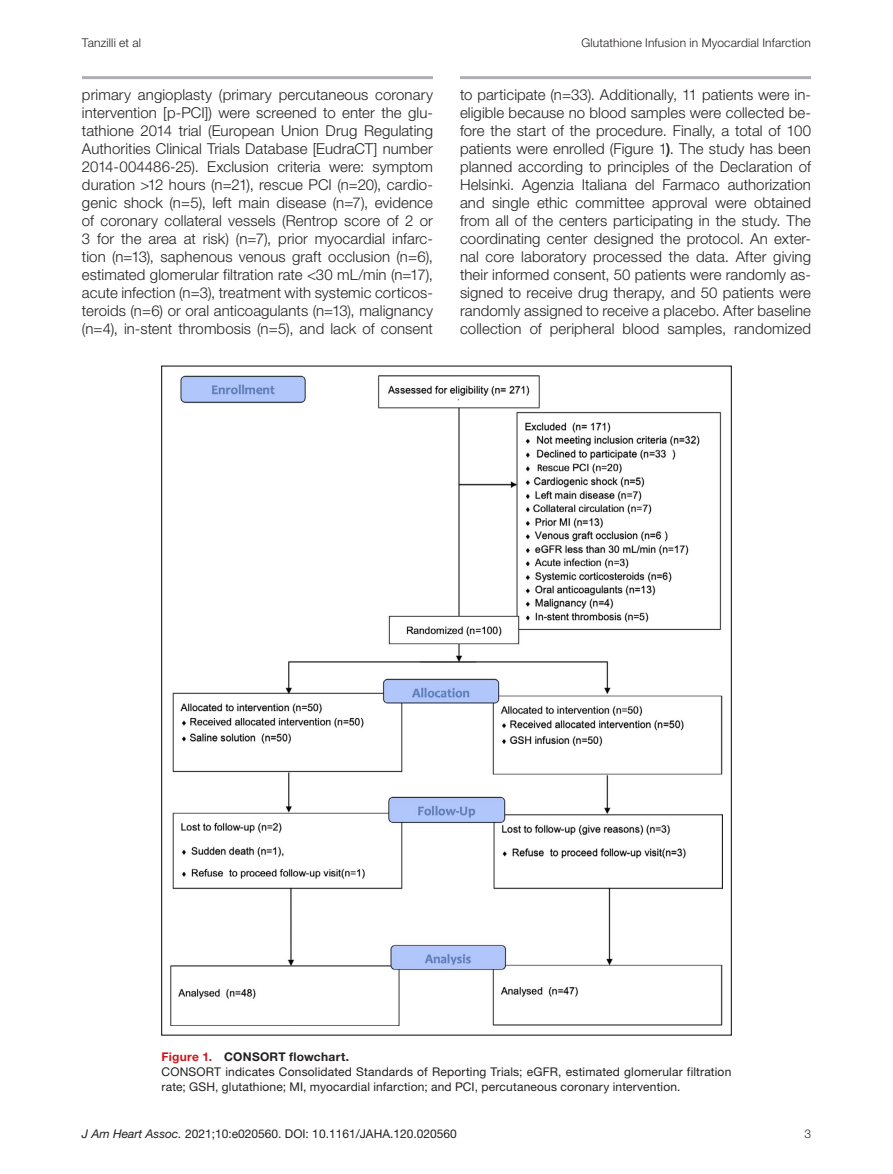
<style>
.page{position:relative;width:893px;height:1174px;background:#fff}
.page>*{position:absolute;margin:0;border:0;box-sizing:border-box;transform-origin:0 0}
.t1{font:300 15px/18px "Helvetica Neue LT Std";letter-spacing:.005em;color:#231f20;text-align:justify}
.t2{font:12px/15px "Helvetica Neue LT Std";letter-spacing:.01em;color:#231f20}
.t3{font:300 12px "Helvetica Neue LT Std";letter-spacing:.015em;color:#231f20}
.s1{font-weight:500}
.s2{font-weight:700;color:#cd151d}
.s3{font-weight:700}
.s4{font-style:italic}
</style>
<div class="page">
<img style="left:170px;top:376px;width:553px;height:649px">
<hr style="left:82px;top:76px;width:351px;height:3px;background:#aeafb3">
<hr style="left:460px;top:76px;width:351px;height:3px;background:#aeafb3">
<p class="t3" style="left:82px;top:35px;width:61px">Tanzilli et al</p>
<p class="t3" style="left:581px;top:35px;width:231px">Glutathione Infusion in Myocardial Infarction</p>
<p class="t1" style="left:82px;top:85px;width:353px">primary angioplasty (primary percutaneous coronary intervention [p-PCI]) were screened to enter the glu&shy;tathione 2014 trial (European Union Drug Regulating Authorities Clinical Trials Database [EudraCT] number 2014-004486-25). Exclusion criteria were: symptom duration &gt;12 hours (n=21), rescue PCI (n=20), cardio&shy;genic shock (n=5), left main disease (n=7), evidence of coronary collateral vessels (Rentrop score of 2 or 3 for the area at risk) (n=7), prior myocardial infarc&shy;tion (n=13), saphenous venous graft occlusion (n=6), estimated glomerular filtration rate &lt;30 mL/min (n=17), acute infection (n=3), treatment with systemic corticos&shy;teroids (n=6) or oral anticoagulants (n=13), malignancy (n=4), in-stent thrombosis (n=5), and lack of consent</p>
<p class="t1" style="left:460px;top:85px;width:353px">to participate (n=33). Additionally, 11 patients were in&shy;eligible because no blood samples were collected be&shy;fore the start of the procedure. Finally, a total of 100 patients were enrolled (Figure 1<span class="s1">)</span>. The study has been planned according to principles of the Declaration of Helsinki. Agenzia Italiana del Farmaco authorization and single ethic committee approval were obtained from all of the centers participating in the study. The coordinating center designed the protocol. An exter&shy;nal core laboratory processed the data. After giving their informed consent, 50 patients were randomly as&shy;signed to receive drug therapy, and 50 patients were randomly assigned to receive a placebo. After baseline collection of peripheral blood samples, randomized</p>
<p class="t2" style="left:162px;top:1049px;width:571px"><span class="s2">Figure 1.</span> <span class="s3">CONSORT flowchart.<br></span>CONSORT indicates Consolidated Standards of Reporting Trials; eGFR, estimated glomerular filtration rate; GSH, glutathione; MI, myocardial infarction; and PCI, percutaneous coronary intervention.</p>
<p class="t2" style="left:82px;top:1126px;width:376px"><span class="s4">J Am Heart Assoc.</span> 2021;10:e020560. DOI: 10.1161/JAHA.120.020560</p>
<p class="t3" style="left:804px;top:1126px;width:8px">3</p>
</div>
